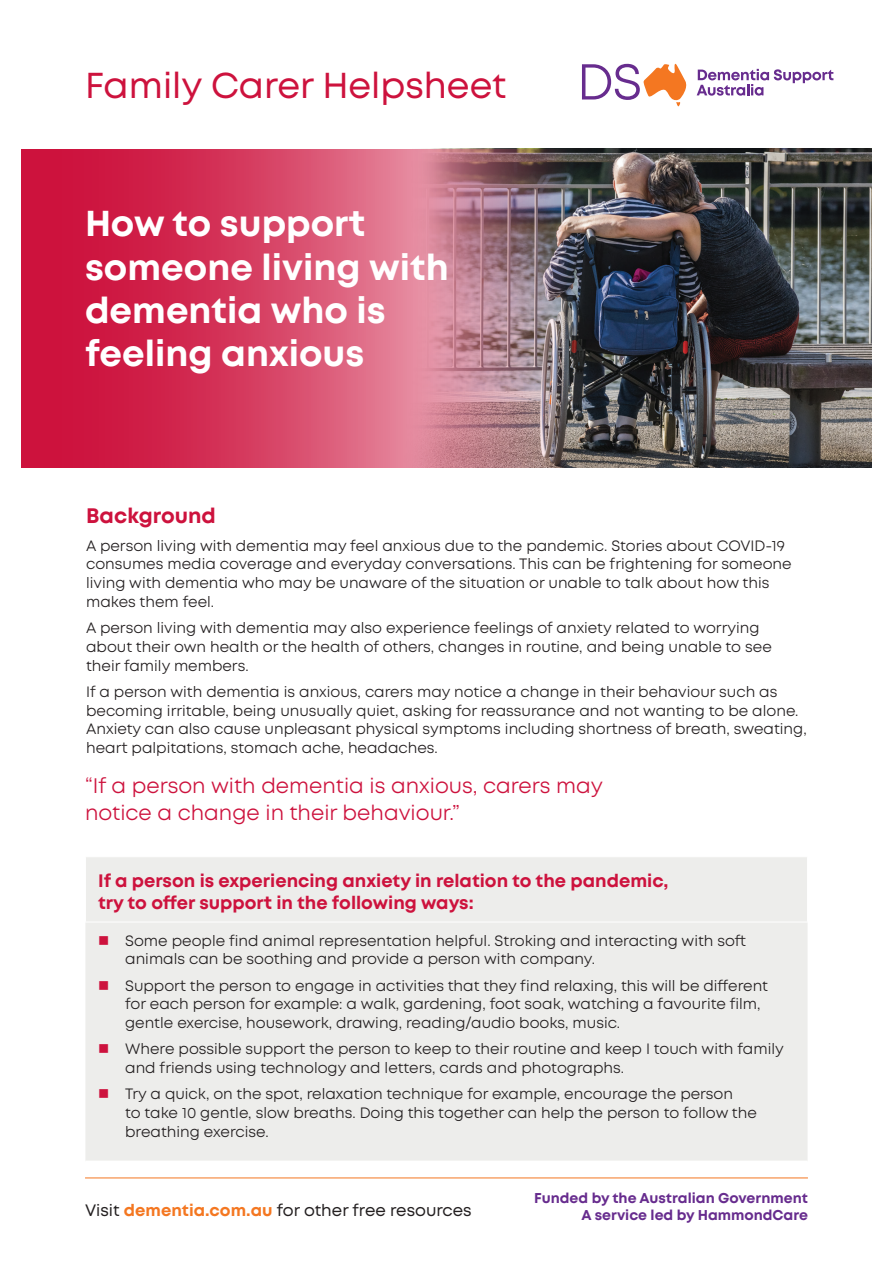
<style>
.page{position:relative;width:893px;height:1263px;background:#fff}
.page>*{position:absolute;margin:0;border:0;box-sizing:border-box;transform-origin:0 0}
.Main_Header{font:700 36px/43.2px "Mont";color:#fff}
.t1{font:36px "Mont";color:#cd123d}
.quote{font:21px/27px "Mont";color:#cd123d}
.Sub_Heading{font:700 21px "Mont";color:#cd123d}
.orange_subhead{font:700 18px/22.5px "Mont";color:#cd123d}
.t2{font:16.5px "Mont";color:#231f20}
.body{font:15px/18.8px "Mont";color:#231f20}
.t3{font:700 14.25px "Mont";color:#672c8e}
.s1{font-weight:700;color:#f47721}
</style>
<div class="page">
<img style="left:567px;top:149px;width:305px;height:319px">
<svg style="left:21px;top:149px;width:546px;height:319px;background:#ca4d6a"></svg>
<svg style="left:697px;top:69px;width:136px;height:27px"></svg>
<svg style="left:582px;top:63px;width:105px;height:43px"></svg>
<hr style="left:85px;top:1177px;width:723px;height:1px;background:#f47721">
<div style="left:85px;top:857px;width:722px;height:303px;background:#ededeb"></div>
<hr style="left:85px;top:857px;width:1px;height:65px;background:#fff">
<hr style="left:85px;top:922px;width:723px;height:1px;background:#fff">
<svg style="left:99px;top:936px;width:9px;height:8px"></svg>
<svg style="left:99px;top:981px;width:9px;height:8px"></svg>
<svg style="left:99px;top:1044px;width:9px;height:9px"></svg>
<svg style="left:99px;top:1089px;width:9px;height:9px"></svg>
<p class="t1" style="left:85px;top:63px;width:423px">Family Carer Helpsheet</p>
<p class="Main_Header" style="left:85px;top:202px;width:365px">How to support someone living with dementia who is feeling anxious</p>
<p class="Sub_Heading" style="left:86px;top:502px;width:131px">Background</p>
<p class="body" style="left:86px;top:536px;width:707px">A person living with dementia may feel anxious due to the pandemic. Stories about COVID-19 consumes media coverage and everyday conversations. This can be frightening for someone living with dementia who may be unaware of the situation or unable to talk about how this makes them feel.</p>
<p class="body" style="left:86px;top:619px;width:687px">A person living with dementia may also experience feelings of anxiety related to worrying about their own health or the health of others, changes in routine, and being unable to see their family members.</p>
<p class="body" style="left:86px;top:682px;width:722px">If a person with dementia is anxious, carers may notice a change in their behaviour such as becoming irritable, being unusually quiet, asking for reassurance and not wanting to be alone.<br>Anxiety can also cause unpleasant physical symptoms including shortness of breath, sweating, heart palpitations, stomach ache, headaches.</p>
<p class="quote" style="left:85px;top:772px;width:520px">“If a person with dementia is anxious, carers may notice a change in their behaviour.”</p>
<p class="orange_subhead" style="left:98px;top:869px;width:572px">If a person is experiencing anxiety in relation to the pandemic, try to offer support in the following ways:</p>
<p class="body" style="left:125px;top:931px;width:622px">Some people find animal representation helpful. Stroking and interacting with soft animals can be soothing and provide a person with company.</p>
<p class="body" style="left:125px;top:976px;width:644px">Support the person to engage in activities that they find relaxing, this will be different for each person for example: a walk, gardening, foot soak, watching a favourite film, gentle exercise, housework, drawing, reading/audio books, music.</p>
<p class="body" style="left:125px;top:1040px;width:660px">Where possible support the person to keep to their routine and keep I touch with family and friends using technology and letters, cards and photographs.</p>
<p class="body" style="left:125px;top:1085px;width:633px">Try a quick, on the spot, relaxation technique for example, encourage the person<br>to take 10 gentle, slow breaths. Doing this together can help the person to follow the breathing exercise.</p>
<p class="t2" style="left:85px;top:1199px;width:388px">Visit <span class="s1">dementia.com.au</span> for other free resources</p>
<p class="t3" style="left:534px;top:1189px;width:275px">Funded by the Australian Government</p>
<p class="t3" style="left:582px;top:1206px;width:228px">A service led by HammondCare</p>
</div>
